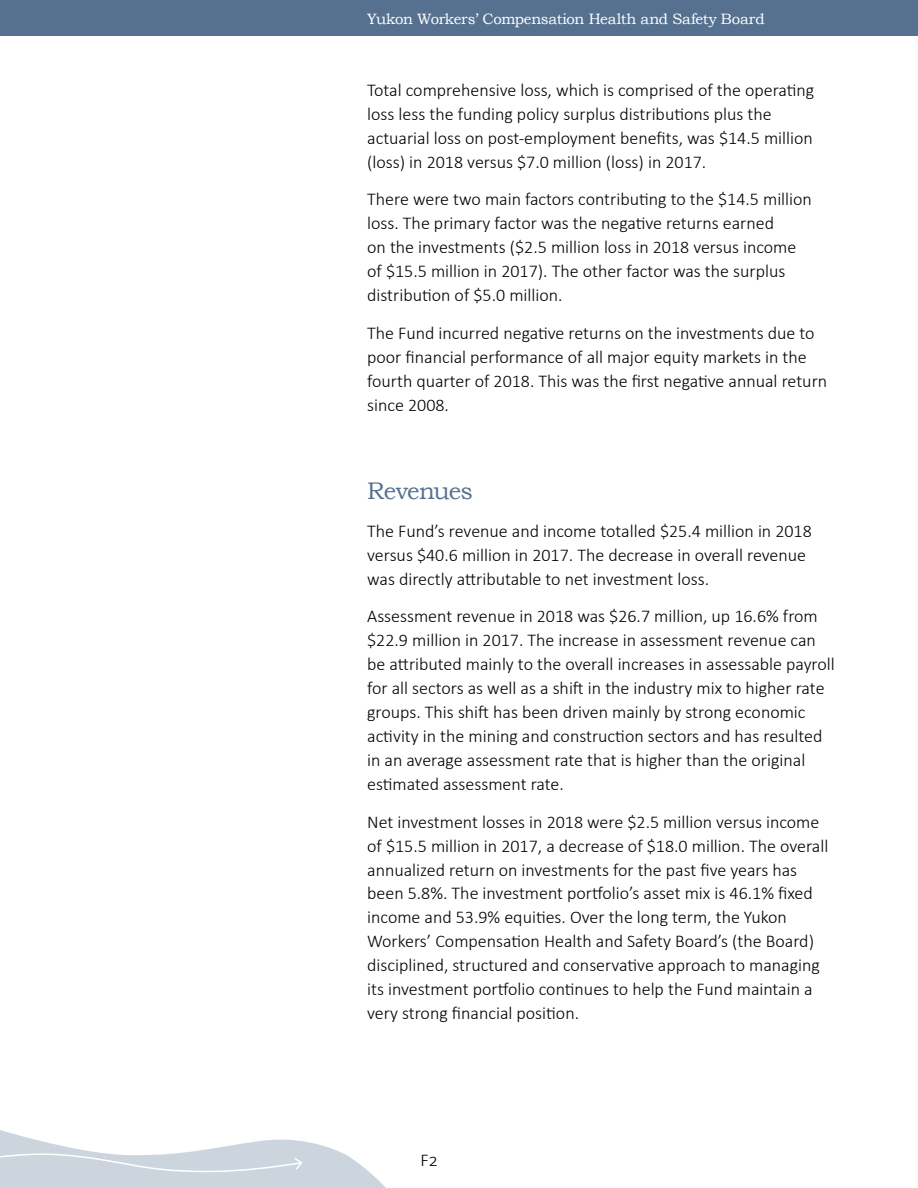
<style>
.page{position:relative;width:918px;height:1188px;background:#fff}
.page>*{position:absolute;margin:0;border:0;box-sizing:border-box;transform-origin:0 0}
.t1{font:24px "Bookman Old Style";letter-spacing:-.035em;color:#56718f}
.t2{font:300 18px/24px "Calibri";color:#000}
.t3{font:15px "Bookman Old Style";letter-spacing:-.02em;color:#fff}
</style>
<div class="page">
<div style="left:0;top:0;width:918px;height:36px;background:#56718f"></div>
<svg style="left:0;top:1130px;width:386px;height:58px"></svg>
<p class="t3" style="left:367px;top:10px;width:399px">Yukon Workers’ Compensation Health and Safety Board</p>
<p class="t2" style="left:367px;top:77px;width:449px">Total comprehensive loss, which is comprised of the operating loss less the funding policy surplus distributions plus the actuarial loss on post-employment benefits, was $14.5 million (loss) in 2018 versus $7.0 million (loss) in 2017.</p>
<p class="t2" style="left:367px;top:187px;width:446px">There were two main factors contributing to the $14.5 million loss. The primary factor was the negative returns earned<br>on the investments ($2.5 million loss in 2018 versus income of $15.5 million in 2017). The other factor was the surplus distribution of $5.0 million.</p>
<p class="t2" style="left:367px;top:320px;width:462px">The Fund incurred negative returns on the investments due to poor financial performance of all major equity markets in the fourth quarter of 2018. This was the first negative annual return since 2008.</p>
<h1 class="t1" style="left:367px;top:475px;width:107px">Revenues</h1>
<p class="t2" style="left:367px;top:518px;width:446px">The Fund’s revenue and income totalled $25.4 million in 2018 versus $40.6 million in 2017. The decrease in overall revenue was directly attributable to net investment loss.</p>
<p class="t2" style="left:367px;top:604px;width:469px">Assessment revenue in 2018 was $26.7 million, up 16.6% from $22.9 million in 2017. The increase in assessment revenue can be attributed mainly to the overall increases in assessable payroll for all sectors as well as a shift in the industry mix to higher rate groups. This shift has been driven mainly by strong economic activity in the mining and construction sectors and has resulted in an average assessment rate that is higher than the original estimated assessment rate.</p>
<p class="t2" style="left:367px;top:809px;width:463px">Net investment losses in 2018 were $2.5 million versus income of $15.5 million in 2017, a decrease of $18.0 million. The overall annualized return on investments for the past five years has been 5.8%. The investment portfolio’s asset mix is 46.1% fixed income and 53.9% equities. Over the long term, the Yukon Workers’ Compensation Health and Safety Board’s (the Board) disciplined, structured and conservative approach to managing its investment portfolio continues to help the Fund maintain a very strong financial position.</p>
<p class="t2" style="left:421px;top:1148px;width:19px">F2</p>
</div>
